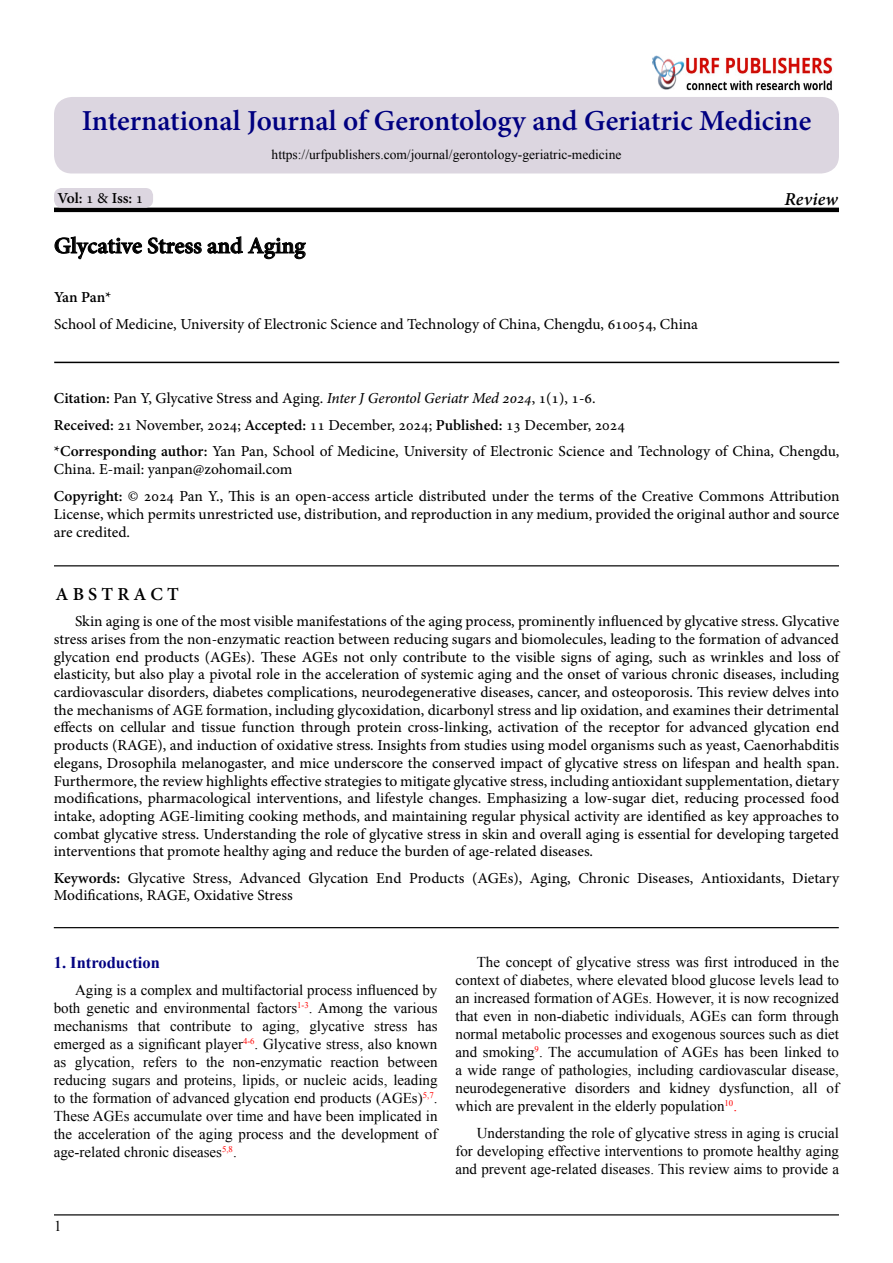
<style>
.page{position:relative;width:893px;height:1263px;background:#fff}
.page>*{position:absolute;margin:0;border:0;box-sizing:border-box;transform-origin:0 0}
.t1{font:700 28.5px "Adobe Hebrew";color:#000080}
.t2{font:700 22.5px "Adobe Hebrew";letter-spacing:-.005em;color:#000}
.t3{font:700 18px "Adobe Hebrew";letter-spacing:.23em;color:#000}
.t4{font:italic 700 18px "Adobe Hebrew";letter-spacing:.01em;color:#000}
.t5{font:700 16.5px "Times New Roman";color:#030381}
.t6{font:15px/17.7px "Adobe Hebrew";color:#000}
.t7{font:15px/18px "Times New Roman";color:#000}
.t8{font:700 15px "Adobe Hebrew";letter-spacing:-.005em;color:#000}
.t9{font:13.5px "Times New Roman";color:#000}
.t10{font:8.7px "Times New Roman";color:#f00}
.s1{font-weight:400}
.s2{font-weight:700}
.s3{font-style:italic}
.s4{font-size:15px;color:#000}
.s5{font-size:15px}
</style>
<div class="page">
<hr style="left:54px;top:208px;width:785px;height:4px;background:#000">
<svg style="left:54px;top:236px;width:252px;height:23px"></svg>
<hr style="left:54px;top:362px;width:785px;height:1px;background:#000">
<hr style="left:54px;top:565px;width:785px;height:1px;background:#000">
<hr style="left:54px;top:1214px;width:785px;height:1px;background:#000">
<div style="left:54px;top:188px;width:99px;height:20px;background:#dcd6e0;border-radius:8px"></div>
<div style="left:54px;top:97px;width:785px;height:76px;background:#dcd6e0;border-radius:18px"></div>
<img style="left:697px;top:57px;width:136px;height:33px">
<div style="left:641px;top:44px;width:56px;height:46px;background:#000;opacity:.5"></div>
<div style="left:642px;top:46px;width:50px;height:44px;background:#fff"></div>
<div style="left:651px;top:55px;width:44px;height:35px;background:#000;opacity:.75"></div>
<hr style="left:54px;top:927px;width:785px;height:1px;background:#000">
<h1 class="t1" style="left:82px;top:103px;width:731px">International Journal of Gerontology and Geriatric Medicine</h1>
<p class="t8" style="left:57px;top:189px;width:87px">Vol <span class="s1">1</span>: <span class="s1">&amp;</span> Iss <span class="s1">1</span>:</p>
<p class="t9" style="left:272px;top:145px;width:351px">https://urfpublishers.com/journal/gerontology-geriatric-medicine</p>
<h2 class="t2" style="left:54px;top:232px;width:253px">Glycative Stress and Aging</h2>
<p class="t8" style="left:54px;top:288px;width:59px">Yan Pan*</p>
<p class="t6" style="left:54px;top:315px;width:645px">School of Medicine, University of Electronic Science and Technology of China, Chengdu, 610054, China</p>
<p class="t4" style="left:784px;top:188px;width:55px">Review</p>
<p class="t6" style="left:54px;top:385px;width:787px;line-height:26.5px"><span class="s2">Citation:</span> Pan ,Y Glycative Stress and Aging. <span class="s3">Inter J Gerontol Geriatr Med 2024</span>, , (1)1 1-6.<br><span class="s2">Received:</span> 21 November, 2024; <span class="s2">Accepted:</span> 11 December, 2024; <span class="s2">Published:</span> 13 December, 2024<br><span class="s2">*Corresponding author:</span> Yan Pan, School of Medicine, University of Electronic Science and Technology of China, Chengdu,</p>
<p class="t6" style="left:54px;top:456px;width:787px;line-height:26.5px">China -E. mail: yanpan@zohomail.com<br><span class="s2">Copyright:</span> © 2024 Pan Y., This is an open-access article distributed under the terms of the Creative Commons Attribution</p>
<p class="t6" style="left:54px;top:505px;width:787px">License, which permits unrestricted use, distribution, and reproduction in any medium, provided the original author and source are credited.</p>
<p class="t3" style="left:56px;top:583px;width:125px">AB TS RACT</p>
<p class="t6" style="left:54px;top:613px;width:787px;text-align:justify;text-indent:21px">Skin aging is one of the most visible manifestations of the aging process, prominently influenced by glycative stress. Glycative stress arises from the non-enzymatic reaction between reducing sugars and biomolecules, leading to the formation of advanced glycation end products (AGEs .) These AGEs not only contribute to the visible signs of aging, such as wrinkles and loss of elasticity, but also play a pivotal role in the acceleration of systemic aging and the onset of various chronic diseases, including cardiovascular disorders, diabetes complications, neurodegenerative diseases, cancer, and osteoporosis. This review delves into the mechanisms of AGE formation, including glycoxidation, dicarbonyl stress and lip oxidation, and examines their detrimental effects on cellular and tissue function through protein cross-linking, activation of the receptor for advanced glycation end products (RAGE ,) and induction of oxidative stress. Insights from studies using model organisms such as yeast, Caenorhabditis elegans, Drosophila melanogaster, and mice underscore the conserved impact of glycative stress on lifespan and health span.<br>Furthermore, the review highlights effective strategies to mitigate glycative stress, including antioxidant supplementation, dietary modifications, pharmacological interventions, and lifestyle changes. Emphasizing a low-sugar diet, reducing processed food intake, adopting AGE-limiting cooking methods, and maintaining regular physical activity are identified as key approaches to combat glycative stress. Understanding the role of glycative stress in skin and overall aging is essential for developing targeted interventions that promote healthy aging and reduce the burden of age-related diseases.</p>
<p class="t6" style="left:792px;top:869px;width:48px">Dietary</p>
<p class="t6" style="left:128px;top:869px;width:59px">Glycative</p>
<p class="t6" style="left:239px;top:869px;width:63px">Advanced</p>
<p class="t6" style="left:308px;top:869px;width:62px">Glycation</p>
<p class="t6" style="left:376px;top:869px;width:27px">End</p>
<p class="t6" style="left:409px;top:869px;width:57px">Products</p>
<p class="t6" style="left:578px;top:869px;width:53px">Chronic</p>
<p class="t6" style="left:701px;top:869px;width:85px">Antioxidants,</p>
<p class="t6" style="left:472px;top:869px;width:52px">(AGEs ,)</p>
<p class="t8" style="left:54px;top:868px;width:68px">Keywords:</p>
<p class="t6" style="left:54px;top:887px;width:240px">Modifications, RAGE, Oxidative Stress</p>
<p class="t6" style="left:193px;top:869px;width:40px">Stress,</p>
<p class="t6" style="left:530px;top:869px;width:43px">Aging,</p>
<p class="t6" style="left:637px;top:869px;width:58px">Diseases,</p>
<p class="t5" style="left:54px;top:951px;width:108px">1. Introduction</p>
<p class="t7" style="left:75px;top:980px;width:364px;text-align:right">Aging is a complex and multifactorial process influenced by<br>Among the various</p>
<p class="t10" style="left:297px;top:999px;width:17px">1-3<span class="s4">.</span></p>
<p class="t7" style="left:54px;top:998px;width:245px">both genetic and environmental factors</p>
<p class="t7" style="left:54px;top:1016px;width:76px">mechanisms</p>
<p class="t7" style="left:138px;top:1016px;width:24px">that</p>
<p class="t7" style="left:170px;top:1016px;width:62px">contribute</p>
<p class="t7" style="left:241px;top:1016px;width:13px">to</p>
<p class="t7" style="left:262px;top:1016px;width:39px">aging,</p>
<p class="t7" style="left:309px;top:1016px;width:56px">glycative</p>
<p class="t7" style="left:374px;top:1016px;width:35px">stress</p>
<p class="t7" style="left:417px;top:1016px;width:21px">has</p>
<p class="t10" style="left:243px;top:1035px;width:17px">4-6<span class="s4">.</span></p>
<p class="t7" style="left:54px;top:1034px;width:191px">emerged as a significant player</p>
<p class="t7" style="left:263px;top:1034px;width:176px">Glycative stress, also known</p>
<p class="t7" style="left:75px;top:1052px;width:61px">glycation,</p>
<p class="t7" style="left:206px;top:1052px;width:20px">the</p>
<p class="t7" style="left:233px;top:1052px;width:91px">non-enzymatic</p>
<p class="t7" style="left:331px;top:1052px;width:50px">reaction</p>
<p class="t7" style="left:387px;top:1052px;width:51px">between</p>
<p class="t7" style="left:143px;top:1052px;width:36px">refers</p>
<p class="t7" style="left:186px;top:1052px;width:13px">to</p>
<p class="t7" style="left:54px;top:1052px;width:385px">as<br>reducing sugars and proteins, lipids, or nucleic acids, leading</p>
<p class="t10" style="left:423px;top:1089px;width:16px">5,7<span class="s4">.</span></p>
<p class="t7" style="left:54px;top:1088px;width:385px">to the formation of advanced glycation end products (AGEs(<br>These AGEs accumulate over time and have been implicated in the acceleration of the aging process and the development of</p>
<p class="t10" style="left:222px;top:1143px;width:16px">5,8<span class="s4">.</span></p>
<p class="t7" style="left:54px;top:1142px;width:170px">age-related chronic diseases</p>
<p class="t7" style="left:455px;top:953px;width:385px;text-align:justify;text-indent:21px">The concept of glycative stress was first introduced in the context of diabetes, where elevated blood glucose levels lead to an increased formation of AGEs. However isit, now recognized that even in non-diabetic individuals, AGEs can form through normal metabolic processes and exogenous sources such as diet</p>
<p class="t10" style="left:535px;top:1043px;width:6px">9</p>
<p class="t7" style="left:455px;top:1043px;width:385px;text-align:right">and smoking . The accumulation of AGEs has been linked to a wide range of pathologies, including cardiovascular disease, of</p>
<p class="t7" style="left:455px;top:1079px;width:112px">neurodegenerative</p>
<p class="t7" style="left:575px;top:1079px;width:56px">disorders</p>
<p class="t7" style="left:639px;top:1079px;width:23px">and</p>
<p class="t7" style="left:669px;top:1079px;width:42px">kidney</p>
<p class="t7" style="left:719px;top:1079px;width:76px">dysfunction,</p>
<p class="t7" style="left:803px;top:1079px;width:16px">all</p>
<p class="t10" style="left:725px;top:1097px;width:14px">10<span class="s5">.</span></p>
<p class="t7" style="left:477px;top:1093px;width:364px;line-height:26.5px;text-indent:-21px">which are prevalent in the elderly population<br>Understanding the role of glycative stress in aging is crucial</p>
<p class="t7" style="left:455px;top:1141px;width:385px">for developing effective interventions to promote healthy aging and prevent age-related diseases. This review aims to provide a</p>
<p class="t7" style="left:54px;top:1217px;width:9px">1</p>
</div>
